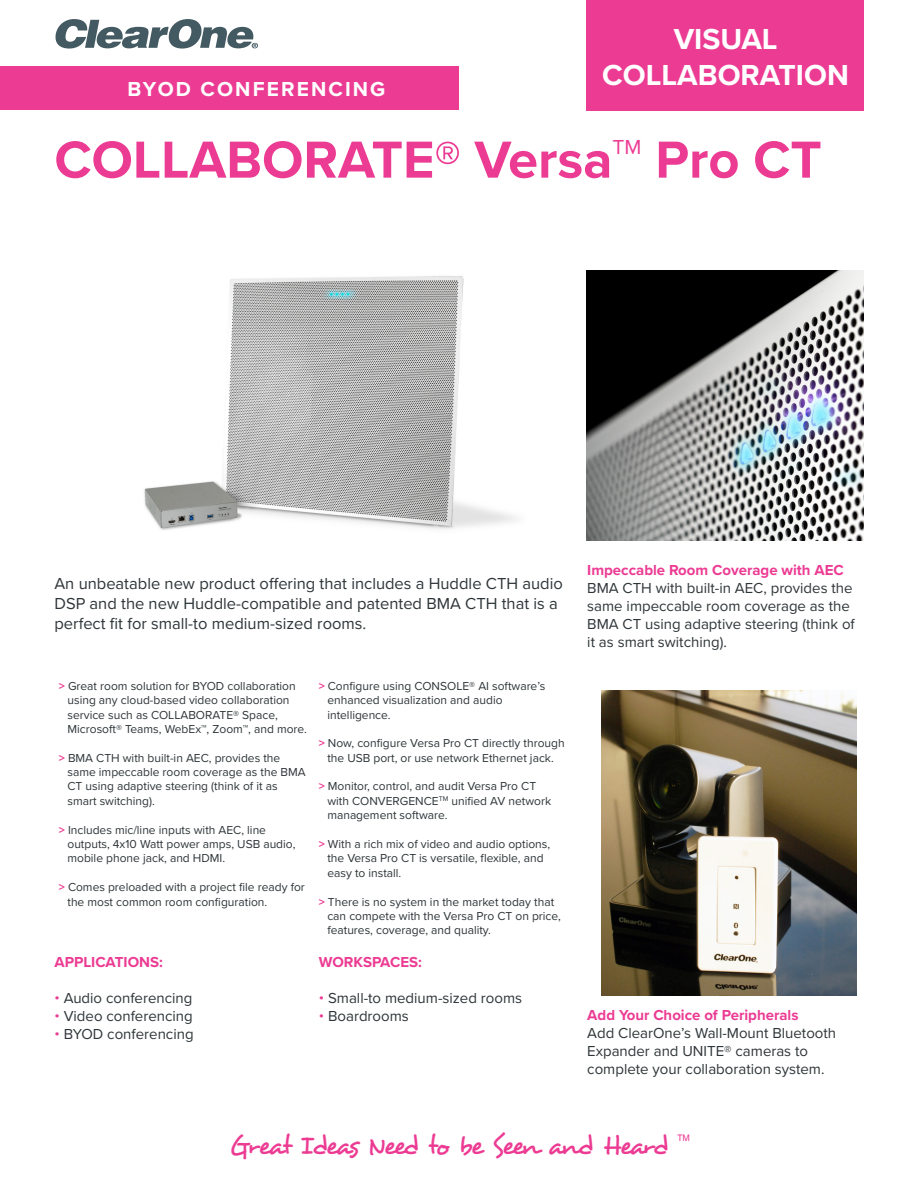
<style>
.page{position:relative;width:918px;height:1188px;background:#fff}
.page>*{position:absolute;margin:0;border:0;box-sizing:border-box;transform-origin:0 0}
.t1{font:700 54px "Proxima Nova";color:#ec3b93}
.t2{font:700 30px/36px "Proxima Nova";color:#fff;text-align:center}
.t3{font:27px "Desyrel";letter-spacing:-.075em;color:#ec3b93}
.t4{font:700 21px "Proxima Nova";letter-spacing:.1em;color:#fff}
.t5{font:21px "Proxima Nova";color:#ec3b93}
.t6{font:16.5px/19.8px "Proxima Nova";color:#2e3538}
.t7{font:15px/18px "Proxima Nova";color:#2e3538}
.t8{font:700 15px "Proxima Nova";color:#ec3b93}
.t9{font:12px/14.4px "Proxima Nova";color:#2e3538}
.t10{font:9px "Swiss 721 BT";color:#ec3b93}
.s1{font-size:53.25px}
.s2{font-weight:700;color:#ec3b93}
.s3{color:#ec3b93}
</style>
<div class="page">
<img style="left:602px;top:690px;width:254px;height:306px">
<img style="left:587px;top:270px;width:277px;height:271px">
<img style="left:144px;top:276px;width:373px;height:254px">
<div style="left:587px;top:0;width:277px;height:110px;background:#ec3b93"></div>
<div style="left:0;top:66px;width:459px;height:44px;background:#ec3b93"></div>
<svg style="left:56px;top:19px;width:202px;height:30px"></svg>
<p class="t4" style="left:128px;top:74px;width:259px">BYOD CONFERENCING</p>
<p class="t2" style="left:602px;top:20px;width:248px">VISUAL<br>COLLABORATION</p>
<p class="t1" style="left:54px;top:119px;width:560px">COLLABORATE<span class="s1">®</span> Versa</p>
<p class="t5" style="left:613px;top:131px;width:30px">TM</p>
<p class="t1" style="left:655px;top:119px;width:168px">Pro CT</p>
<p class="t6" style="left:54px;top:573px;width:510px">An unbeatable new product offering that includes a Huddle CTH audio<br>DSP and the new Huddle-compatible and patented BMA CTH that is a perfect fit for small-to medium-sized rooms.</p>
<p class="t9" style="left:68px;top:678px;width:241px;text-indent:-9px"><span class="s2">&gt;</span> Great room solution for BYOD collaboration using any cloud-based video collaboration service such as COLLABORATE® Space, Microsoft® Teams, WebEx™, Zoom™, and more.</p>
<p class="t9" style="left:68px;top:750px;width:240px;text-indent:-9px"><span class="s2">&gt;</span> BMA CTH with built-in AEC, provides the same impeccable room coverage as the BMA CT using adaptive steering (think of it as smart switching).</p>
<p class="t9" style="left:68px;top:822px;width:229px;text-indent:-9px"><span class="s2">&gt;</span> Includes mic/line inputs with AEC, line outputs, 4x10 Watt power amps, USB audio, mobile phone jack, and HDMI.</p>
<p class="t9" style="left:68px;top:880px;width:239px;text-indent:-9px"><span class="s2">&gt;</span> Comes preloaded with a project file ready for the most common room configuration.</p>
<p class="t8" style="left:54px;top:950px;width:110px">APPLICATIONS:</p>
<p class="t7" style="left:54px;top:988px;width:139px"><span class="s3">•</span> Audio conferencing</p>
<p class="t7" style="left:54px;top:1006px;width:140px"><span class="s3">•</span> Video conferencing</p>
<p class="t7" style="left:54px;top:1024px;width:141px"><span class="s3">•</span> BYOD conferencing</p>
<p class="t9" style="left:327px;top:678px;width:219px;text-indent:-9px"><span class="s2">&gt;</span> Configure using CONSOLE® AI software’s enhanced visualization and audio intelligence.</p>
<p class="t9" style="left:319px;top:736px;width:247px;text-align:center"><span class="s2">&gt;</span> Now, configure Versa Pro CT directly through the USB port, or use network Ethernet jack.</p>
<p class="t9" style="left:327px;top:779px;width:225px;text-indent:-9px"><span class="s2">&gt;</span> Monitor, control, and audit Versa Pro CT with CONVERGENCE<sup>TM</sup> unified AV network management software.</p>
<p class="t9" style="left:327px;top:836px;width:224px;text-indent:-9px"><span class="s2">&gt;</span> With a rich mix of video and audio options, the Versa Pro CT is versatile, flexible, and easy to install.</p>
<p class="t9" style="left:327px;top:894px;width:235px;text-indent:-9px"><span class="s2">&gt;</span> There is no system in the market today that can compete with the Versa Pro CT on price, features, coverage, and quality.</p>
<p class="t8" style="left:319px;top:950px;width:104px">WORKSPACES:</p>
<p class="t7" style="left:319px;top:988px;width:205px"><span class="s3">•</span> Small-to medium-sized rooms</p>
<p class="t7" style="left:319px;top:1006px;width:91px"><span class="s3">•</span> Boardrooms</p>
<p class="t8" style="left:587px;top:559px;width:258px">Impeccable Room Coverage with AEC</p>
<p class="t7" style="left:587px;top:578px;width:269px">BMA CTH with built-in AEC, provides the same impeccable room coverage as the BMA CT using adaptive steering (think of it as smart switching).</p>
<p class="t8" style="left:587px;top:1004px;width:213px">Add Your Choice of Peripherals</p>
<p class="t7" style="left:587px;top:1023px;width:250px">Add ClearOne’s Wall-Mount Bluetooth<br>Expander and UNITE® cameras to complete your collaboration system.</p>
<h3 class="t3" style="left:229px;top:1128px;width:441px">Great Ideas Need to be Seen and Heard</h3>
<p class="t10" style="left:677px;top:1132px;width:14px">TM</p>
</div>
